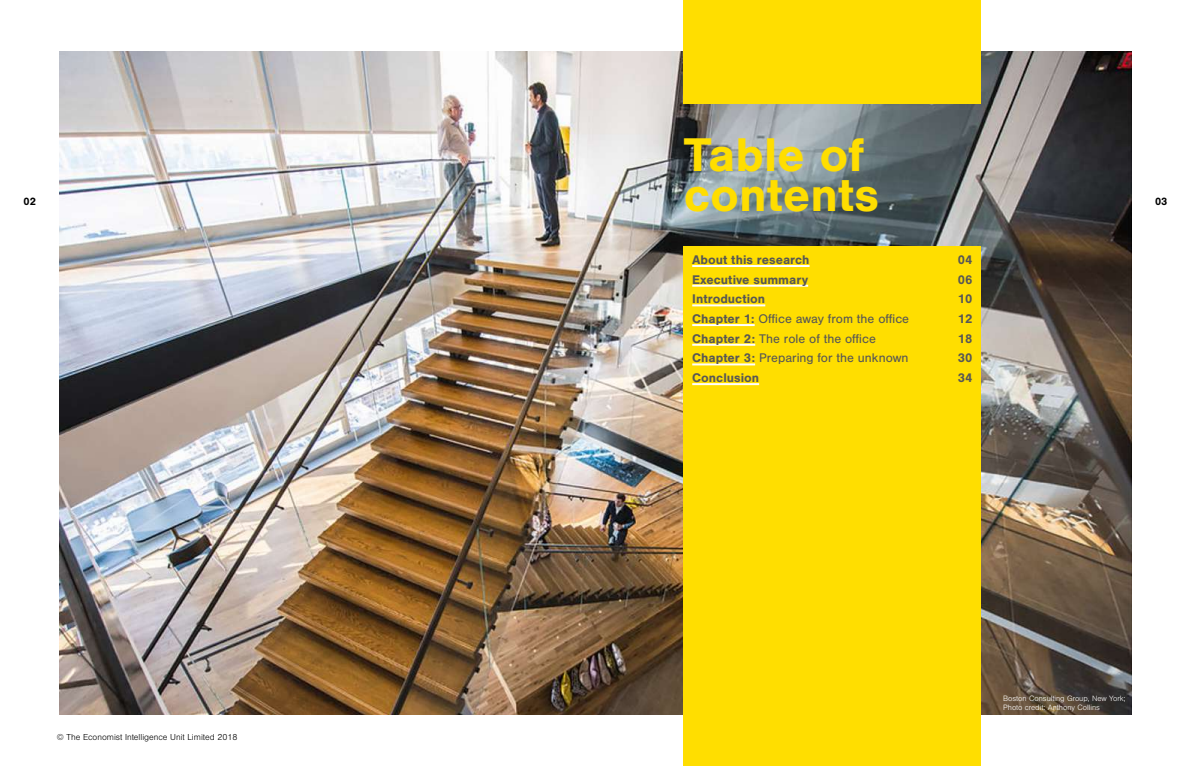
<style>
.page{position:relative;width:1191px;height:766px;background:#fff}
.page>*{position:absolute;margin:0;border:0;box-sizing:border-box;transform-origin:0 0}
.t1{font:700 49px/40px "Nimbus San";color:#ffde00}
.t2{font:13px "Nimbus San";color:#575756}
.t3{font:700 13px "Nimbus San";color:#575756}
.t4{font:700 11px "Nimbus San";color:#000}
.t5{font:300 9px "Nimbus San";color:#000}
.t6{font:300 8px/9px "Nimbus San";color:#fff}
.s1{font-weight:700}
</style>
<div class="page">
<img style="left:60px;top:51px;width:1071px;height:663px">
<div style="left:683px;top:247px;width:298px;height:518px;background:#ffde00"></div>
<hr style="left:692px;top:265px;width:117px;height:2px;background:#fff">
<hr style="left:692px;top:284px;width:116px;height:2px;background:#fff">
<hr style="left:692px;top:304px;width:73px;height:2px;background:#fff">
<hr style="left:692px;top:324px;width:62px;height:2px;background:#fff">
<hr style="left:692px;top:343px;width:63px;height:2px;background:#fff">
<hr style="left:692px;top:363px;width:63px;height:2px;background:#fff">
<hr style="left:692px;top:383px;width:67px;height:2px;background:#fff">
<div style="left:683px;top:0;width:298px;height:103px;background:#ffde00"></div>
<h1 class="t1" style="left:683px;top:135px;width:197px">Table of contents</h1>
<p class="t4" style="left:24px;top:195px;width:14px">02</p>
<p class="t4" style="left:1155px;top:195px;width:14px">03</p>
<p class="t5" style="left:57px;top:732px;width:182px">© The Economist Intelligence Unit Limited 2018</p>
<p class="t3" style="left:692px;top:252px;width:119px">About this research</p>
<p class="t3" style="left:957px;top:252px;width:16px">04</p>
<p class="t3" style="left:692px;top:272px;width:117px">Executive summary</p>
<p class="t3" style="left:957px;top:272px;width:16px">06</p>
<p class="t3" style="left:692px;top:292px;width:75px">Introduction</p>
<p class="t3" style="left:957px;top:292px;width:16px">10</p>
<p class="t2" style="left:692px;top:311px;width:218px"><span class="s1">Chapter 1:</span> Office away from the office</p>
<p class="t3" style="left:957px;top:311px;width:16px">12</p>
<p class="t2" style="left:692px;top:331px;width:185px"><span class="s1">Chapter 2:</span> The role of the office</p>
<p class="t3" style="left:957px;top:331px;width:16px">18</p>
<p class="t2" style="left:692px;top:351px;width:218px"><span class="s1">Chapter 3:</span> Preparing for the unknown</p>
<p class="t3" style="left:957px;top:351px;width:16px">30</p>
<p class="t3" style="left:692px;top:370px;width:68px">Conclusion</p>
<p class="t3" style="left:957px;top:370px;width:16px">34</p>
<p class="t6" style="left:1003px;top:693px;width:124px">Boston Consulting Group, New York;<br>Photo credit: Anthony Collins</p>
</div>
